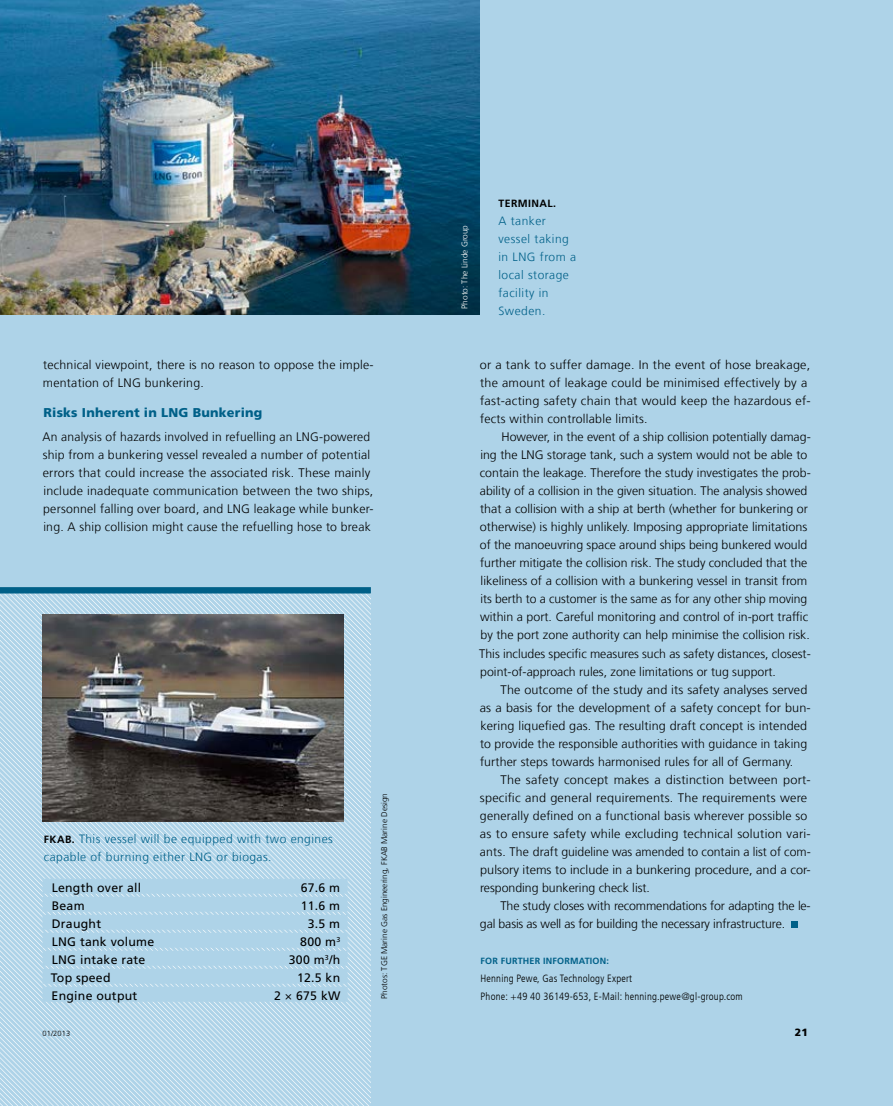
<style>
.page{position:relative;width:893px;height:1106px;background:#aed3e8}
.page>*{position:absolute;margin:0;border:0;box-sizing:border-box;transform-origin:0 0}
.t1{font:900 12.75px "Frutiger LT Com";letter-spacing:.015em;color:#006088}
.t2{font:300 12.3px/18px "Frutiger LT Com";letter-spacing:.01em;color:#000}
.t3{font:12.3px "Frutiger LT Com";letter-spacing:.02em;color:#000}
.t4{font:300 12.3px/18px "Frutiger LT Com";letter-spacing:-.01em;color:#000}
.t5{font:300 12px/18px "Frutiger LT Com";letter-spacing:.04em;color:#006088}
.t6{font:300 condensed 10.5px/18px "Frutiger LT Com";letter-spacing:.02em;color:#000}
.t7{font:700 10.5px "Frutiger LT Com";color:#000}
.t8{font:900 10.5px "Frutiger LT Com";color:#000}
.t9{font:700 9px "Frutiger LT Com";letter-spacing:.02em;color:#006088}
.t10{font:300 8.25px "Frutiger LT Com";color:#000}
.t11{font:300 8.25px "Frutiger LT Com";color:#fff}
.t12{font:300 7.5px "Frutiger LT Com";letter-spacing:.015em;color:#000}
.s1{font-weight:700;font-size:10.5px;color:#000}
.s2{font-weight:300}
</style>
<div class="page">
<svg style="left:0;top:593px;width:371px;height:513px"></svg>
<div style="left:792px;top:920px;width:6px;height:7px;background:#006088"></div>
<div style="left:0;top:587px;width:371px;height:6px;background:#006088"></div>
<div style="left:43px;top:878px;width:305px;height:15px;background:#aed3e8"></div>
<div style="left:43px;top:896px;width:305px;height:15px;background:#aed3e8"></div>
<div style="left:43px;top:914px;width:305px;height:15px;background:#aed3e8"></div>
<div style="left:43px;top:932px;width:305px;height:15px;background:#aed3e8"></div>
<div style="left:43px;top:950px;width:305px;height:15px;background:#aed3e8"></div>
<div style="left:43px;top:968px;width:305px;height:15px;background:#aed3e8"></div>
<div style="left:43px;top:986px;width:305px;height:15px;background:#aed3e8"></div>
<img style="left:0;top:0;width:480px;height:315px">
<img style="left:43px;top:614px;width:300px;height:207px">
<p class="t2" style="left:43px;top:356px;width:332px">technical viewpoint, there is no reason to oppose the imple&shy;mentation of LNG bunkering.</p>
<p class="t1" style="left:44px;top:405px;width:220px">Risks Inherent in LNG Bunkering</p>
<p class="t2" style="left:42px;top:428px;width:333px">An analysis of hazards involved in refuelling an LNG-powered ship from a bunkering vessel revealed a number of potential errors that could increase the associated risk. These mainly include inadequate communication between the two ships, personnel falling over board, and LNG leakage while bunker&shy;ing. A ship collision might cause the refuelling hose to break</p>
<p class="t5" style="left:44px;top:830px;width:290px"><span class="s1">FKAB.</span> This vessel will be equipped with two engines capable of burning either LNG or biogas.</p>
<p class="t3" style="left:52px;top:880px;width:91px">Length over all</p>
<p class="t3" style="left:301px;top:880px;width:41px">67.6 m</p>
<p class="t3" style="left:52px;top:898px;width:34px">Beam</p>
<p class="t3" style="left:301px;top:898px;width:41px">11.6 m</p>
<p class="t3" style="left:52px;top:916px;width:51px">Draught</p>
<p class="t3" style="left:308px;top:916px;width:34px">3.5 m</p>
<p class="t3" style="left:52px;top:934px;width:104px">LNG tank volume</p>
<p class="t3" style="left:300px;top:934px;width:42px">800 m<sup>3</sup></p>
<p class="t3" style="left:52px;top:952px;width:95px">LNG intake rate</p>
<p class="t3" style="left:289px;top:952px;width:53px">300 m<sup>3</sup>/h</p>
<p class="t3" style="left:51px;top:970px;width:61px">Top speed</p>
<p class="t3" style="left:297px;top:970px;width:45px">12.5 kn</p>
<p class="t3" style="left:52px;top:988px;width:87px">Engine output</p>
<p class="t3" style="left:274px;top:988px;width:68px">2 <span class="s2">×</span> 675 kW</p>
<p class="t10" style="left:380px;top:999px;width:207px;rotate:-90deg">Photos: TGE Marine Gas Engineering, FKAB Marine Design</p>
<p class="t11" style="left:460px;top:309px;width:85px;rotate:-90deg">Photo: The Linde Group</p>
<p class="t7" style="left:498px;top:197px;width:9px">TERM</p>
<p class="t7" style="left:528px;top:197px;width:29px">INAL.</p>
<p class="t5" style="left:498px;top:212px;width:79px">A tanker vessel taking in LNG from a local storage facility in<br>Sweden.</p>
<p class="t2" style="left:480px;top:356px;width:332px">or a tank to suffer damage. In the event of hose breakage, the amount of leakage could be minimised effectively by a fast-acting safety chain that would keep the hazardous ef&shy;fects within controllable limits.</p>
<p class="t2" style="left:479px;top:428px;width:333px;text-indent:22px">However, in the event of a ship collision potentially damag&shy;ing the LNG storage tank, such a system would not be able to contain the leakage. Therefore the study investigates the prob&shy;ability of a collision in the given situation. The analysis showed that a collision with a ship at berth (whether for bunkering or otherwise) is highly unlikely. Imposing appropriate limitations of the manoeuvring space around ships being bunkered would further mitigate the collision risk. The study concluded that the likeliness of a collision with a bunkering vessel in transit from its berth to a customer is the same as for any other ship moving within a port. Careful monitoring and control of in-port traffic by the port zone authority can help minimise the collision risk.<br>This includes specific measures such as safety distances, closest&shy;point-of-approach rules, zone limitations or tug support.</p>
<p class="t2" style="left:480px;top:680px;width:332px;text-indent:21px">The outcome of the study and its safety analyses served as a basis for the development of a safety concept for bun&shy;kering liquefied gas. The resulting draft concept is intended to provide the responsible authorities with guidance in taking further steps towards harmonised rules for all of Germany.</p>
<p class="t2" style="left:480px;top:770px;width:332px;text-indent:21px">The safety concept makes a distinction between port&shy;specific and general requirements. The requirements were generally defined on a functional basis wherever possible so as to ensure safety while excluding technical solution vari&shy;ants. The draft guideline was amended to contain a list of com&shy;pulsory items to include in a bunkering procedure, and a cor&shy;responding bunkering check list.</p>
<p class="t4" style="left:480px;top:896px;width:332px;text-indent:21px">The study closes with recommendations for adapting the le&shy;gal basis as well as for building the necessary infrastructure.</p>
<p class="t9" style="left:481px;top:955px;width:49px">FOR FURTHER</p>
<p class="t9" style="left:543px;top:955px;width:29px">INFORMA</p>
<p class="t9" style="left:585px;top:955px;width:26px">TION:</p>
<p class="t6" style="left:480px;top:969px;width:264px">Henning Pewe, Gas Technology Expert<br>Phone: +49 40 36149-653, E-Mail: henning.pewe@gl-group.com</p>
<p class="t12" style="left:43px;top:1028px;width:29px">01/2013</p>
<p class="t8" style="left:795px;top:1025px;width:15px">21</p>
</div>
